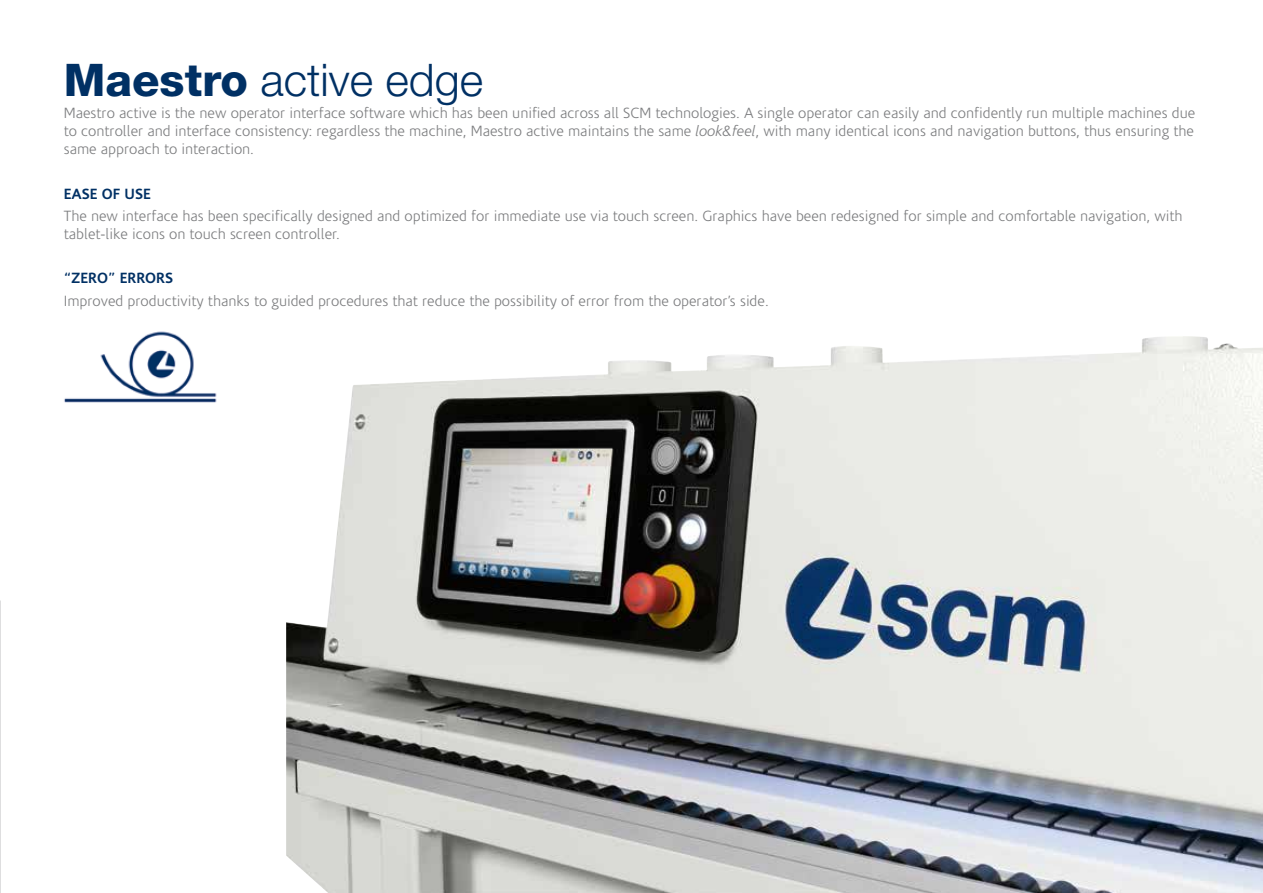
<style>
.page{position:relative;width:1263px;height:893px;background:#fff}
.page>*{position:absolute;margin:0;border:0;box-sizing:border-box;transform-origin:0 0}
.t1{font:300 45px "Helvetica Neue LT Std";color:#003064}
.t2{font:300 15px/18px "Corisande OT";color:#7b7c7e;text-align:justify}
.t3{font:700 15px "Corisande OT";color:#003064}
.s1{font-weight:800}
.s2{font-style:italic}
</style>
<div class="page">
<img style="left:64px;top:331px;width:153px;height:72px">
<img style="left:286px;top:336px;width:977px;height:557px">
<h1 class="t1" style="left:64px;top:52px;width:421px"><span class="s1">Maestro</span> active edge</h1>
<p class="t2" style="left:64px;top:105px;width:1133px">Maestro active is the new operator interface software which has been unified across all SCM technologies. A single operator can easily and confidently run multiple machines due to controller and interface consistency: regardless the machine, Maestro active maintains the same <span class="s2">look&amp;feel</span>, with many identical icons and navigation buttons, thus ensuring the same approach to interaction.</p>
<p class="t3" style="left:64px;top:185px;width:89px">EASE OF USE</p>
<p class="t2" style="left:64px;top:207px;width:1120px">The new interface has been specifically designed and optimized for immediate use via touch screen. Graphics have been redesigned for simple and comfortable navigation, with tablet-like icons on touch screen controller.</p>
<p class="t3" style="left:64px;top:270px;width:111px">“ZERO” ERRORS</p>
<p class="t2" style="left:64px;top:292px;width:706px">Improved productivity thanks to guided procedures that reduce the possibility of error from the operator’s side.</p>
</div>
